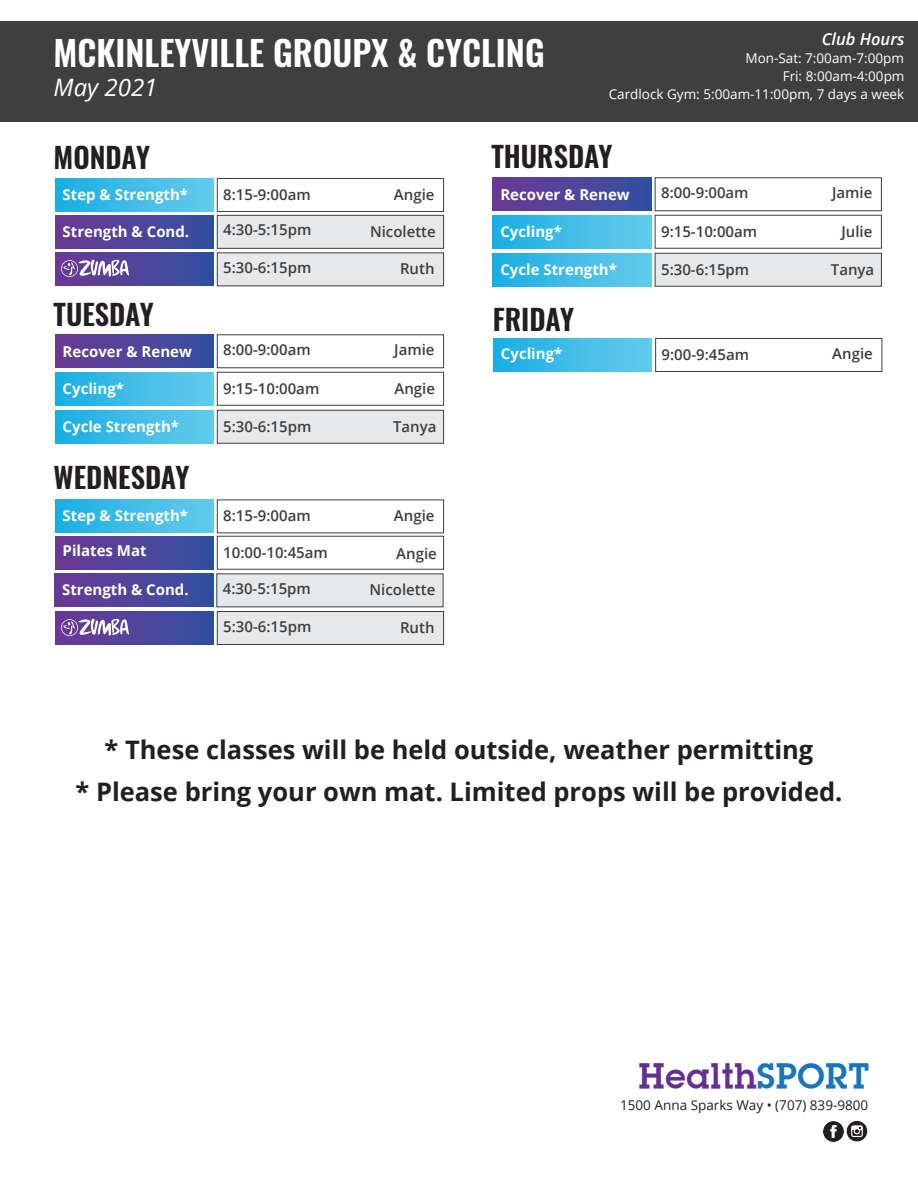
<style>
.page{position:relative;width:918px;height:1188px;background:#fff}
.page>*{position:absolute;margin:0;border:0;box-sizing:border-box;transform-origin:0 0}
.t1{font:36.9px "Lubalin Graph ITCTT Demi";color:#642f90}
.t2{font:600 34.5px "Oswald";color:#fff}
.t3{font:600 28.5px "Oswald";color:#231f20}
.t4{font:700 25.5px "Open Sans";color:#231f20}
.t5{font:italic 24px "Open Sans";color:#fff}
.t6{font:italic 600 16.5px "Open Sans";color:#fff}
.t7{font:600 15px "Open Sans";color:#3f3f40}
.t8{font:700 15px "Open Sans";color:#fff}
.t9{font:italic 600 15px "Open Sans";color:#fff}
.t10{font:13.5px/18px "Open Sans";color:#fff;text-align:right}
.t11{font:13.5px "Open Sans";color:#231f20}
.s1{color:#1775bc}
</style>
<div class="page">
<div style="left:0;top:22px;width:918px;height:100px;background:#3f3f40"></div>
<div style="left:55px;top:178px;width:159px;height:33px;background:linear-gradient(to right,#1aaee4,#65ccec)"></div>
<div style="left:217px;top:178px;width:227px;height:34px;border:1px solid #3f3f40"></div>
<img style="left:823px;top:1121px;width:20px;height:20px">
<svg style="left:847px;top:1121px;width:20px;height:20px"></svg>
<div style="left:55px;top:253px;width:159px;height:33px;background:linear-gradient(to right,#6c3994,#3250a0)"></div>
<div style="left:217px;top:253px;width:227px;height:33px;background:#e7e8e9"></div>
<div style="left:55px;top:372px;width:159px;height:33px;background:linear-gradient(to right,#1aaee4,#65ccec)"></div>
<div style="left:217px;top:372px;width:227px;height:33px;border:1px solid #3f3f40"></div>
<div style="left:55px;top:410px;width:159px;height:33px;background:linear-gradient(to right,#1aaee4,#65ccec)"></div>
<div style="left:217px;top:410px;width:227px;height:33px;background:#e7e8e9;border:1px solid #3f3f40"></div>
<div style="left:55px;top:335px;width:159px;height:33px;background:linear-gradient(to right,#6c3994,#3250a0)"></div>
<div style="left:217px;top:335px;width:227px;height:33px;border:1px solid #3f3f40"></div>
<div style="left:493px;top:338px;width:159px;height:33px;background:linear-gradient(to right,#1aaee4,#65cbec)"></div>
<div style="left:655px;top:338px;width:227px;height:34px;border:1px solid #3f3f40"></div>
<div style="left:55px;top:500px;width:159px;height:33px;background:linear-gradient(to right,#1aaee4,#65ccec)"></div>
<div style="left:55px;top:536px;width:159px;height:33px;background:linear-gradient(to right,#6c3994,#3250a0)"></div>
<div style="left:217px;top:536px;width:227px;height:33px;border:1px solid #3f3f40"></div>
<svg style="left:61px;top:259px;width:68px;height:18px"></svg>
<div style="left:55px;top:215px;width:159px;height:33px;background:linear-gradient(to right,#6c3994,#3250a0)"></div>
<div style="left:217px;top:215px;width:227px;height:34px;background:#e7e8e9;border:1px solid #3f3f40"></div>
<div style="left:55px;top:612px;width:159px;height:33px;background:linear-gradient(to right,#6c3994,#3250a0)"></div>
<svg style="left:61px;top:618px;width:68px;height:18px"></svg>
<div style="left:217px;top:611px;width:227px;height:34px;background:#e7e8e9;border:1px solid #3f3f40"></div>
<div style="left:55px;top:574px;width:158px;height:33px;background:linear-gradient(to right,#6c3994,#3250a0)"></div>
<div style="left:217px;top:574px;width:226px;height:33px;background:#e7e8e9"></div>
<div style="left:493px;top:215px;width:158px;height:33px;background:linear-gradient(to right,#1aaee4,#64cbec)"></div>
<div style="left:655px;top:215px;width:227px;height:33px;border:1px solid #3f3f40"></div>
<div style="left:493px;top:253px;width:158px;height:33px;background:linear-gradient(to right,#1aaee4,#64cbec)"></div>
<div style="left:655px;top:253px;width:227px;height:33px;background:#e7e8e9;border:1px solid #3f3f40"></div>
<div style="left:493px;top:178px;width:158px;height:33px;background:linear-gradient(to right,#6c3994,#324fa0)"></div>
<div style="left:655px;top:178px;width:227px;height:33px;border:1px solid #3f3f40"></div>
<h2 class="t2" style="left:54px;top:29px;width:493px">MCKINLEYVILLE GROUPX &amp; CYCLING</h2>
<h3 class="t5" style="left:54px;top:71px;width:105px">May 2021</h3>
<p class="t6" style="left:822px;top:28px;width:84px">Club Hours</p>
<p class="t10" style="left:609px;top:49px;width:297px">Mon-Sat: 7:00am-7:00pm<br>Fri: 8:00am-4:00pm<br>Cardlock Gym: 5:00am-11:00pm, 7 days a week</p>
<h3 class="t3" style="left:54px;top:138px;width:98px">MONDAY</h3>
<p class="t8" style="left:63px;top:184px;width:127px">Step &amp; Strength*</p>
<p class="t9" style="left:130px;top:215px;width:10px">*</p>
<p class="t8" style="left:63px;top:220px;width:128px">Strength &amp; Cond.</p>
<h3 class="t3" style="left:54px;top:294px;width:102px">TUESDAY</h3>
<p class="t7" style="left:223px;top:184px;width:89px">8:15-9:00am</p>
<p class="t7" style="left:394px;top:184px;width:42px">Angie</p>
<p class="t7" style="left:223px;top:220px;width:90px">4:30-5:15pm</p>
<p class="t7" style="left:370px;top:221px;width:67px">Nicolette</p>
<p class="t7" style="left:223px;top:257px;width:90px">5:30-6:15pm</p>
<p class="t7" style="left:400px;top:259px;width:36px">Ruth</p>
<p class="t8" style="left:63px;top:341px;width:131px">Recover &amp; Renew</p>
<p class="t7" style="left:223px;top:339px;width:89px">8:00-9:00am</p>
<p class="t7" style="left:394px;top:339px;width:42px">Jamie</p>
<p class="t8" style="left:63px;top:378px;width:63px">Cycling*</p>
<p class="t7" style="left:223px;top:378px;width:98px">9:15-10:00am</p>
<p class="t7" style="left:395px;top:378px;width:42px">Angie</p>
<p class="t8" style="left:63px;top:416px;width:118px">Cycle Strength*</p>
<p class="t7" style="left:223px;top:416px;width:90px">5:30-6:15pm</p>
<p class="t7" style="left:393px;top:416px;width:45px">Tanya</p>
<h3 class="t3" style="left:54px;top:457px;width:137px">WEDNESDAY</h3>
<p class="t8" style="left:63px;top:505px;width:127px">Step &amp; Strength*</p>
<p class="t7" style="left:223px;top:506px;width:89px">8:15-9:00am</p>
<p class="t7" style="left:394px;top:506px;width:42px">Angie</p>
<p class="t8" style="left:63px;top:540px;width:86px">Pilates Mat</p>
<p class="t7" style="left:223px;top:542px;width:106px">10:00-10:45am</p>
<p class="t7" style="left:396px;top:543px;width:42px">Angie</p>
<p class="t9" style="left:130px;top:573px;width:10px">*</p>
<p class="t8" style="left:62px;top:579px;width:128px">Strength &amp; Cond.</p>
<p class="t7" style="left:223px;top:578px;width:90px">4:30-5:15pm</p>
<p class="t7" style="left:370px;top:580px;width:67px">Nicolette</p>
<p class="t7" style="left:223px;top:616px;width:90px">5:30-6:15pm</p>
<p class="t7" style="left:400px;top:617px;width:36px">Ruth</p>
<h3 class="t3" style="left:491px;top:136px;width:123px">THURSDAY</h3>
<p class="t8" style="left:500px;top:184px;width:131px">Recover &amp; Renew</p>
<p class="t7" style="left:661px;top:182px;width:89px">8:00-9:00am</p>
<p class="t7" style="left:832px;top:182px;width:42px">Jamie</p>
<p class="t8" style="left:500px;top:221px;width:63px">Cycling*</p>
<p class="t7" style="left:661px;top:221px;width:98px">9:15-10:00am</p>
<p class="t7" style="left:841px;top:221px;width:33px">Julie</p>
<p class="t8" style="left:500px;top:259px;width:118px">Cycle Strength*</p>
<p class="t7" style="left:661px;top:259px;width:90px">5:30-6:15pm</p>
<p class="t7" style="left:831px;top:259px;width:45px">Tanya</p>
<h3 class="t3" style="left:493px;top:299px;width:83px">FRIDAY</h3>
<p class="t8" style="left:501px;top:343px;width:63px">Cycling*</p>
<p class="t7" style="left:662px;top:344px;width:89px">9:00-9:45am</p>
<p class="t7" style="left:832px;top:343px;width:42px">Angie</p>
<h3 class="t4" style="left:105px;top:732px;width:710px">* These classes will be held outside, weather permitting</h3>
<h3 class="t4" style="left:76px;top:774px;width:768px">* Please bring your own mat. Limited props will be provided.</h3>
<h1 class="t1" style="left:638px;top:1053px;width:233px">Health<span class="s1">SPORT</span></h1>
<p class="t11" style="left:620px;top:1095px;width:250px">1500 Anna Sparks Way • (707) 839-9800</p>
</div>
